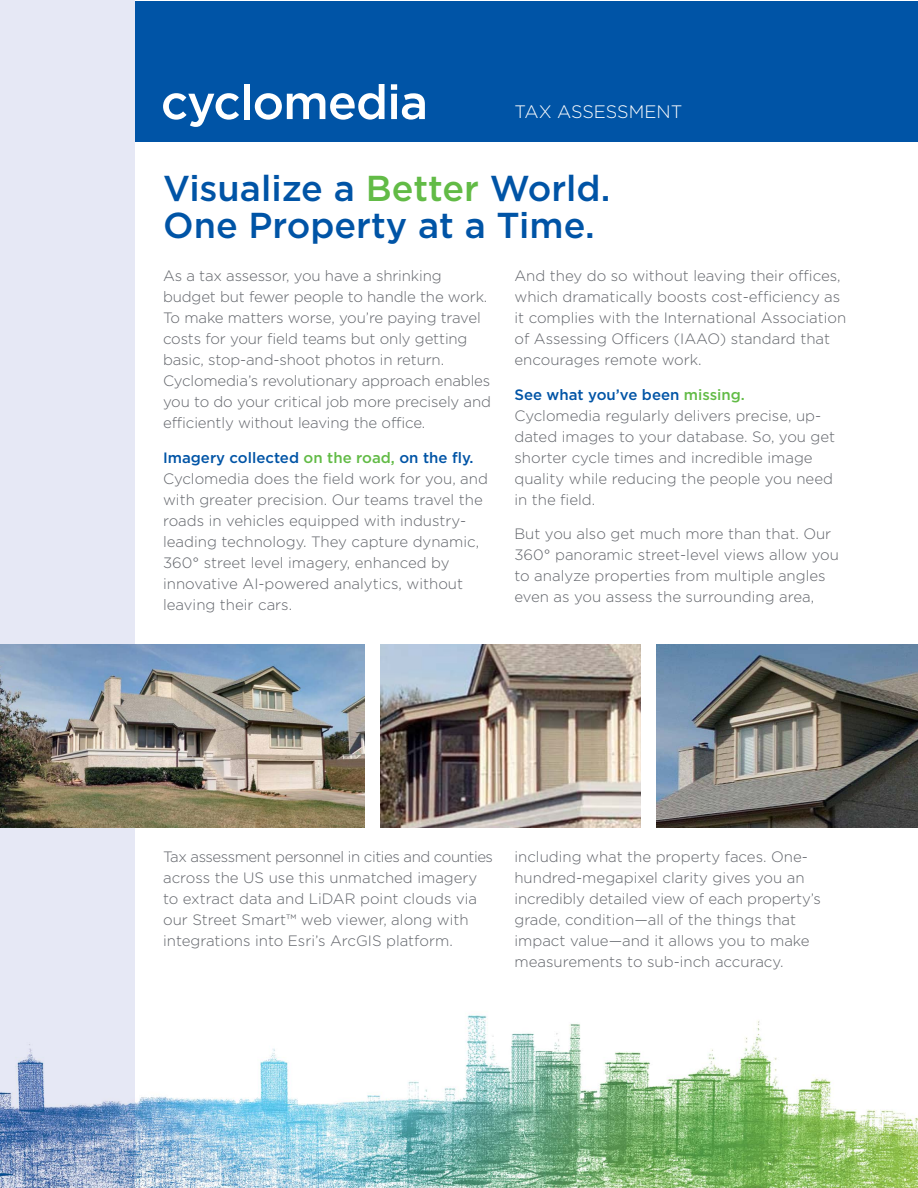
<style>
.page{position:relative;width:918px;height:1188px;background:#fff}
.page>*{position:absolute;margin:0;border:0;box-sizing:border-box;transform-origin:0 0}
.t1{font:500 36px/37.5px "Gotham";color:#0054a6}
.t2{font:300 18px "Gotham";color:#fff}
.t3{font:300 15px/21px "Gotham";color:#61646a}
.s1{color:#62bb46}
.s2{font-weight:500;color:#0054a6}
.s3{font-weight:500;color:#62bb46}
</style>
<div class="page">
<div style="left:0;top:0;width:135px;height:1188px;background:#e6e8f5"></div>
<div style="left:135px;top:1px;width:782px;height:141px;background:#0054a6"></div>
<svg style="left:163px;top:93px;width:76px;height:34px"></svg>
<div style="left:244px;top:84px;width:6px;height:35px;background:#fff"></div>
<svg style="left:255px;top:84px;width:130px;height:36px"></svg>
<svg style="left:391px;top:84px;width:34px;height:36px"></svg>
<img style="left:0;top:1015px;width:918px;height:173px">
<img style="left:0;top:644px;width:364px;height:183px">
<img style="left:380px;top:644px;width:261px;height:183px">
<img style="left:657px;top:644px;width:260px;height:183px">
<p class="t2" style="left:514px;top:102px;width:169px">TAX ASSESSMENT</p>
<h1 class="t1" style="left:163px;top:168px;width:449px">Visualize a <span class="s1">Better</span> World.<br>One Property at a Time.</h1>
<p class="t3" style="left:163px;top:265px;width:329px">As a tax assessor, you have a shrinking budget but fewer people to handle the work.<br>To make matters worse, you’re paying travel costs for your field teams but only getting basic, stop-and-shoot photos in return.<br>Cyclomedia’s revolutionary approach enables you to do your critical job more precisely and efficiently without leaving the office.</p>
<p class="t3" style="left:163px;top:447px;width:326px"><span class="s2">Imagery collected</span> <span class="s3">on the road,</span> <span class="s2">on the fly.<br></span>Cyclomedia does the field work for you, and with greater precision. Our teams travel the roads in vehicles equipped with industry&shy;leading technology. They capture dynamic, 360° street level imagery, enhanced by innovative AI-powered analytics, without leaving their cars.</p>
<p class="t3" style="left:514px;top:265px;width:333px">And they do so without leaving their offices, which dramatically boosts cost-efficiency as it complies with the International Association of Assessing Officers (IAAO) standard that encourages remote work.</p>
<p class="t3" style="left:514px;top:384px;width:322px"><span class="s2">See what you’ve been</span> <span class="s3">missing.<br></span>Cyclomedia regularly delivers precise, up&shy;dated images to your database. So, you get shorter cycle times and incredible image quality while reducing the people you need in the field.</p>
<p class="t3" style="left:514px;top:523px;width:326px">But you also get much more than that. Our 360° panoramic street-level views allow you to analyze properties from multiple angles even as you assess the surrounding area,</p>
<p class="t3" style="left:163px;top:846px;width:332px">Tax assessment personnel in cities and counties across the US use this unmatched imagery to extract data and LiDAR point clouds via our Street Smart™ web viewer, along with integrations into Esri’s ArcGIS platform.</p>
<p class="t3" style="left:514px;top:846px;width:308px">including what the property faces. One&shy;hundred-megapixel clarity gives you an incredibly detailed view of each property’s grade, condition—all of the things that impact value—and it allows you to make measurements to sub-inch accuracy.</p>
</div>
